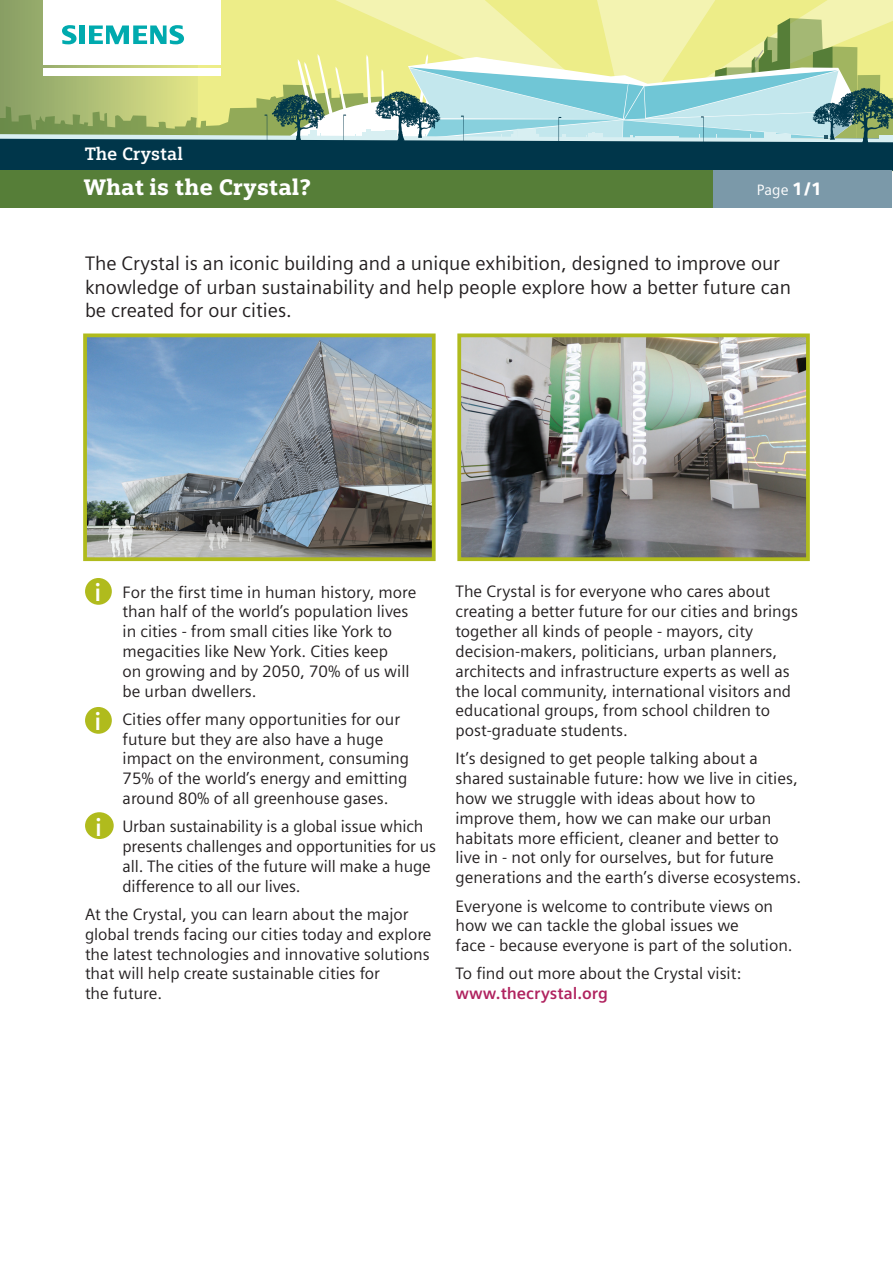
<style>
.page{position:relative;width:893px;height:1263px;background:#fff}
.page>*{position:absolute;margin:0;border:0;box-sizing:border-box;transform-origin:0 0}
.t1{font:700 24.3px "Siemens Sans";color:#fff}
.t2{font:900 22.5px "Siemens Slab";color:#fff}
.t3{font:19.5px/23.4px "Siemens Sans";color:#231f20}
.t4{font:700 18px "Siemens Slab";color:#fff}
.t5{font:16.5px/19.8px "Siemens Sans";color:#231f20}
.t6{font:700 16.5px "Siemens Sans";color:#b0235f}
.t7{font:15px "Siemens Sans";color:#fff}
.s1{font-weight:900;font-size:18px}
</style>
<div class="page">
<div style="left:0;top:0;width:198px;height:158px;background:#90a568"></div>
<svg style="left:280px;top:0;width:613px;height:18px;background:#f0f09e"></svg>
<div style="left:0;top:170px;width:892px;height:38px;background:#567e38"></div>
<div style="left:713px;top:170px;width:179px;height:38px;background:#7b99a9"></div>
<div style="left:43px;top:0;width:177px;height:65px;background:#fff"></div>
<svg style="left:0;top:18px;width:893px;height:154px;background:#9bb797"></svg>
<img style="left:88px;top:338px;width:343px;height:218px">
<div style="left:83px;top:333px;width:353px;height:228px;border:4px solid #b0bb1d"></div>
<img style="left:462px;top:338px;width:343px;height:218px">
<div style="left:457px;top:333px;width:353px;height:228px;border:4px solid #b0bb1d"></div>
<div style="left:85px;top:578px;width:27px;height:27px;background:#b0bb1d;border-radius:50%"></div>
<div style="left:85px;top:707px;width:27px;height:27px;background:#b0bb1d;border-radius:50%"></div>
<div style="left:85px;top:812px;width:29px;height:27px;background:#b0bb1d;border-radius:50%"></div>
<p class="t4" style="left:85px;top:143px;width:99px">The Crystal</p>
<h2 class="t2" style="left:84px;top:174px;width:228px">What is the Crystal?</h2>
<p class="t7" style="left:757px;top:181px;width:67px">Page <span class="s1">1/1</span></p>
<p class="t3" style="left:85px;top:252px;width:707px">The Crystal is an iconic building and a unique exhibition, designed to improve our knowledge of urban sustainability and help people explore how a better future can be created for our cities.</p>
<h1 class="t1" style="left:94px;top:579px;width:8px">i</h1>
<p class="t5" style="left:123px;top:582px;width:295px">For the first time in human history, more than half of the world’s population lives in cities - from small cities like York to megacities like New York. Cities keep<br>on growing and by 2050, 70% of us will be urban dwellers.</p>
<p class="t5" style="left:123px;top:709px;width:288px">Cities offer many opportunities for our future but they are also have a huge impact on the environment, consuming 75% of the world’s energy and emitting around 80% of all greenhouse gases.</p>
<p class="t5" style="left:123px;top:817px;width:315px">Urban sustainability is a global issue which presents challenges and opportunities for us all. The cities of the future will make a huge difference to all our lives.</p>
<p class="t5" style="left:85px;top:904px;width:348px">At the Crystal, you can learn about the major global trends facing our cities today and explore the latest technologies and innovative solutions that will help create sustainable cities for<br>the future.</p>
<h1 class="t1" style="left:94px;top:708px;width:8px">i</h1>
<h1 class="t1" style="left:95px;top:813px;width:8px">i</h1>
<p class="t5" style="left:455px;top:582px;width:344px">The Crystal is for everyone who cares about creating a better future for our cities and brings together all kinds of people - mayors, city decision-makers, politicians, urban planners, architects and infrastructure experts as well as the local community, international visitors and educational groups, from school children to post-graduate students.</p>
<p class="t5" style="left:455px;top:749px;width:347px">It’s designed to get people talking about a shared sustainable future: how we live in cities, how we struggle with ideas about how to improve them, how we can make our urban habitats more efficient, cleaner and better to live in - not only for ourselves, but for future generations and the earth’s diverse ecosystems.</p>
<p class="t5" style="left:455px;top:896px;width:339px">Everyone is welcome to contribute views on how we can tackle the global issues we<br>face - because everyone is part of the solution.</p>
<p class="t5" style="left:455px;top:964px;width:287px">To find out more about the Crystal visit:</p>
<p class="t6" style="left:455px;top:984px;width:154px">www.thecrystal.org</p>
</div>
